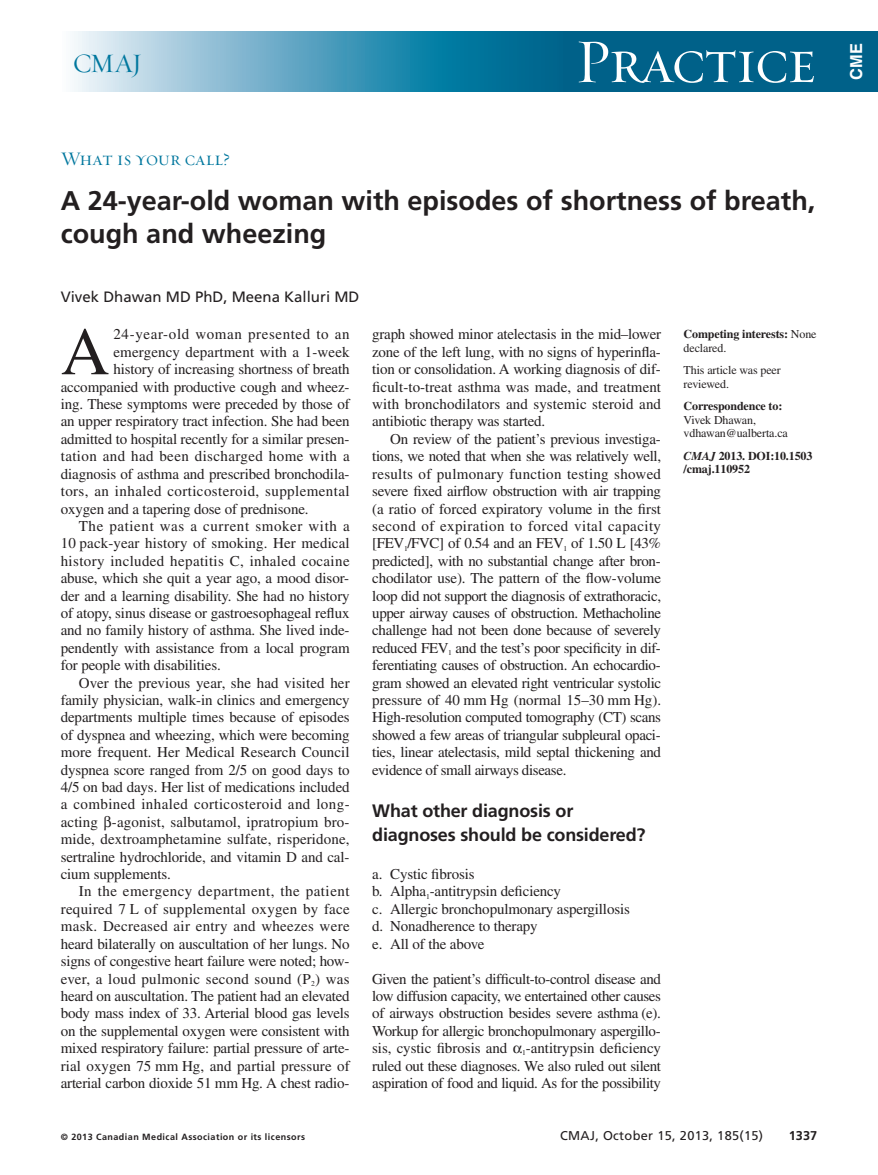
<style>
.page{position:relative;width:878px;height:1175px;background:#fff}
.page>*{position:absolute;margin:0;border:0;box-sizing:border-box;transform-origin:0 0}
.t1{font:67.5px "Times LT Std";color:#231f20}
.t2{font:63px "Requiem Display HTF Small Caps";letter-spacing:-.03em;color:#fff}
.t3{font:700 27px/33px "Frutiger LT Std";color:#231f20}
.t4{font:27px "Requiem Display HTF Roman";color:#00779e}
.t5{font:19.5px "Requiem Display HTF Small Caps";color:#00779e}
.t6{font:700 18px/24px "Frutiger LT Std";letter-spacing:-.01em;color:#231f20}
.t7{font:700 16.5px "Helvetica";color:#fff}
.t8{font:15px/17.4px "Times LT Std";letter-spacing:-.01em;color:#231f20;text-align:justify}
.t9{font:15px "Times LT Std";letter-spacing:.025em;color:#231f20}
.t10{font:15px "Times LT Std";letter-spacing:.02em;color:#231f20}
.t11{font:15px "Times LT Std";letter-spacing:.01em;color:#231f20}
.t12{font:15px "Times LT Std";letter-spacing:.04em;color:#231f20}
.t13{font:15px "Times LT Std";letter-spacing:.03em;color:#231f20}
.t14{font:15px "Times LT Std";letter-spacing:.035em;color:#231f20}
.t15{font:15px "Frutiger LT Std";color:#231f20}
.t16{font:12.75px "Frutiger LT Std";letter-spacing:.025em;color:#231f20}
.t17{font:700 12.75px "Frutiger LT Std";color:#231f20}
.t18{font:700 12px/13.5px "Times LT Std";letter-spacing:-.01em;color:#231f20}
.t19{font:12px/13.5px "Times LT Std";letter-spacing:-.01em;color:#231f20}
.t20{font:700 9px "Frutiger LT Std";letter-spacing:.05em;color:#231f20}
.s1{font-weight:400}
.s2{font-style:italic}
</style>
<div class="page">
<div style="left:542px;top:32px;width:336px;height:60px;background:#006189"></div>
<svg style="left:74px;top:32px;width:468px;height:60px;background:#5ea6c1"></svg>
<h3 class="t4" style="left:73px;top:47px;width:71px">CMAJ</h3>
<h2 class="t2" style="left:574px;top:23px;width:243px">Practice</h2>
<h3 class="t5" style="left:61px;top:147px;width:171px">What is your call?</h3>
<h3 class="t3" style="left:61px;top:187px;width:756px">A 24-year-old woman with episodes of shortness of breath, cough and wheezing</h3>
<p class="t15" style="left:61px;top:291px;width:300px">Vivek Dhawan MD PhD, Meena Kalluri MD</p>
<h1 class="t1" style="left:61px;top:328px;width:50px">A</h1>
<p class="t12" style="left:113px;top:329px;width:238px">24-year-old woman presented to an</p>
<p class="t11" style="left:113px;top:346px;width:238px">emergency department with a 1-week</p>
<p class="t8" style="left:113px;top:362px;width:238px">history of increasing shortness of breath</p>
<p class="t8" style="left:61px;top:379px;width:290px">accompanied with productive cough and wheez-</p>
<p class="t8" style="left:61px;top:397px;width:290px">ing. These symptoms were preceded by those of</p>
<p class="t8" style="left:61px;top:414px;width:290px">an upper respiratory tract infection. She had been</p>
<p class="t8" style="left:61px;top:432px;width:290px">admitted to hospital recently for a similar presen-</p>
<p class="t9" style="left:61px;top:451px;width:290px">tation and had been discharged home with a</p>
<p class="t8" style="left:61px;top:466px;width:290px">diagnosis of asthma and prescribed bronchodila-</p>
<p class="t9" style="left:61px;top:486px;width:290px">tors, an inhaled corticosteroid, supplemental</p>
<p class="t8" style="left:61px;top:501px;width:249px">oxygen and a tapering dose of prednisone.</p>
<p class="t12" style="left:79px;top:520px;width:272px">The patient was a current smoker with a</p>
<p class="t8" style="left:61px;top:536px;width:290px">10 pack-year history of smoking. Her medical</p>
<p class="t9" style="left:61px;top:555px;width:290px">history included hepatitis C, inhaled cocaine</p>
<p class="t8" style="left:61px;top:571px;width:290px">abuse, which she quit a year ago, a mood disor-</p>
<p class="t8" style="left:61px;top:588px;width:290px">der and a learning disability. She had no history</p>
<p class="t8" style="left:61px;top:606px;width:290px">of atopy, sinus disease or gastroesophageal reflux</p>
<p class="t8" style="left:61px;top:623px;width:290px">and no family history of asthma. She lived inde-</p>
<p class="t8" style="left:61px;top:640px;width:290px">pendently with assistance from a local program</p>
<p class="t8" style="left:61px;top:658px;width:161px">for people with disabilities.</p>
<p class="t8" style="left:79px;top:675px;width:272px">Over the previous year, she had visited her</p>
<p class="t8" style="left:61px;top:693px;width:290px">family physician, walk-in clinics and emergency</p>
<p class="t8" style="left:61px;top:710px;width:290px">departments multiple times because of episodes</p>
<p class="t8" style="left:61px;top:727px;width:290px">of dyspnea and wheezing, which were becoming</p>
<p class="t8" style="left:61px;top:745px;width:290px">more frequent. Her Medical Research Council</p>
<p class="t8" style="left:61px;top:762px;width:290px">dyspnea score ranged from 2/5 on good days to</p>
<p class="t8" style="left:61px;top:780px;width:290px">4/5 on bad days. Her list of medications included</p>
<p class="t13" style="left:61px;top:799px;width:290px">a combined inhaled corticosteroid and long-</p>
<p class="t8" style="left:61px;top:814px;width:290px">acting -agonist, salbutamol, ipratropium bro-</p>
<p class="t11" style="left:61px;top:834px;width:290px">mide, dextroamphetamine sulfate, risperidone,</p>
<p class="t8" style="left:61px;top:849px;width:290px">sertraline hydrochloride, and vitamin D and cal-</p>
<p class="t8" style="left:61px;top:867px;width:112px">cium supplements.</p>
<p class="t14" style="left:79px;top:886px;width:272px">In the emergency department, the patient</p>
<p class="t10" style="left:61px;top:903px;width:290px">required 7 L of supplemental oxygen by face</p>
<p class="t10" style="left:61px;top:921px;width:290px">mask. Decreased air entry and wheezes were</p>
<p class="t8" style="left:61px;top:936px;width:290px">heard bilaterally on auscultation of her lungs. No</p>
<p class="t8" style="left:61px;top:954px;width:290px">signs of congestive heart failure were noted; how-</p>
<p class="t10" style="left:61px;top:973px;width:290px">ever, a loud pulmonic second sound (P<sub>2</sub>) was</p>
<p class="t8" style="left:61px;top:988px;width:290px">heard on auscultation. The patient had an elevated</p>
<p class="t8" style="left:61px;top:1006px;width:290px">body mass index of 33. Arterial blood gas levels</p>
<p class="t8" style="left:61px;top:1023px;width:290px">on the supplemental oxygen were consistent with</p>
<p class="t8" style="left:61px;top:1041px;width:290px">mixed respiratory failure: partial pressure of arte-</p>
<p class="t8" style="left:61px;top:1058px;width:290px">rial oxygen 75 mm Hg, and partial pressure of</p>
<p class="t8" style="left:61px;top:1075px;width:290px">arterial carbon dioxide 51 mm Hg. A chest radio-</p>
<p class="t8" style="left:372px;top:327px;width:290px">graph showed minor atelectasis in the mid–lower zone of the left lung, with no signs of hyperinfla&shy;tion or consolidation. A working diagnosis of dif&shy;ficult-to-treat asthma was made, and treatment with bronchodilators and systemic steroid and antibiotic therapy was started.</p>
<p class="t8" style="left:372px;top:432px;width:290px;text-indent:18px">On review of the patient’s previous investiga&shy;tions, we noted that when she was relatively well, results of pulmonary function testing showed severe fixed airflow obstruction with air trapping (a ratio of forced expiratory volume in the first second of expiration to forced vital capacity [FEV<sub>1</sub>/FVC] of 0.54 and an FEV<sub>1</sub> of 1.50 L [43% predicted], with no substantial change after bron&shy;chodilator use). The pattern of the flow-volume loop did not support the diagnosis of extrathoracic, upper airway causes of obstruction. Methacholine challenge had not been done because of severely reduced FEV<sub>1</sub> and the test’s poor specificity in dif&shy;ferentiating causes of obstruction. An echocardio&shy;gram showed an elevated right ventricular systolic pressure of 40 mm Hg (normal 15–30 mm Hg).<br>High-resolution computed tomography (CT) scans showed a few areas of triangular subpleural opaci&shy;ties, linear atelectasis, mild septal thickening and evidence of small airways disease.</p>
<p class="t6" style="left:372px;top:799px;width:275px">What other diagnosis or diagnoses should be considered?</p>
<p class="t8" style="left:372px;top:867px;width:259px;text-align:left">a. Cystic fibrosis<br>b. Alpha<sub>1</sub>-antitrypsin deficiency<br>c. Allergic bronchopulmonary aspergillosis d. Nonadherence to therapy<br>e. All of the above</p>
<p class="t8" style="left:372px;top:971px;width:290px">Given the patient’s difficult-to-control disease and low diffusion capacity, we entertained other causes of airways obstruction besides severe asthma (e).<br>Workup for allergic bronchopulmonary aspergillo&shy;sis, cystic fibrosis and <sub>1</sub>-antitrypsin deficiency ruled out these diagnoses. We also ruled out silent aspiration of food and liquid. As for the possibility</p>
<p class="t18" style="left:683px;top:329px;width:134px">Competing interests: <span class="s1">None declared.</span></p>
<p class="t19" style="left:683px;top:365px;width:99px">This article was peer reviewed.</p>
<p class="t18" style="left:683px;top:401px;width:100px">Correspondence to:</p>
<p class="t19" style="left:683px;top:414px;width:106px">Vivek Dhawan, vdhawan@ualberta.ca</p>
<p class="t18" style="left:683px;top:450px;width:130px"><span class="s2">CMAJ</span> 2013. DOI:10.1503 /cmaj.110952</p>
<p class="t20" style="left:61px;top:1132px;width:246px">© 2013 Canadian Medical Association or its licensors</p>
<p class="t16" style="left:560px;top:1130px;width:205px">CMAJ, October 15, 2013, 185(15)</p>
<p class="t17" style="left:788px;top:1130px;width:30px">1337</p>
<p class="t7" style="left:850px;top:80px;width:38px;rotate:-90deg">CME</p>
</div>
